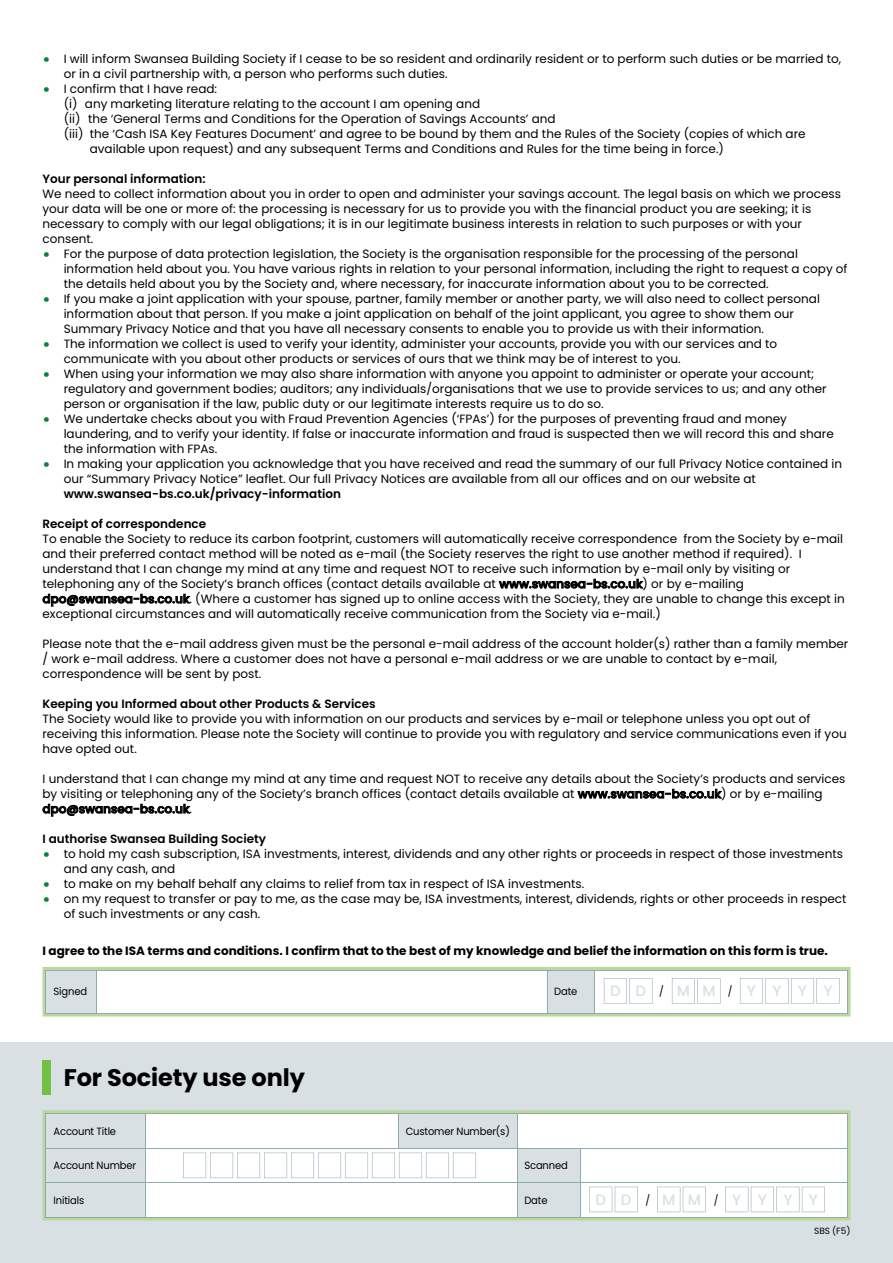
<style>
.page{position:relative;width:893px;height:1263px;background:#fff}
.page>*{position:absolute;margin:0;border:0;box-sizing:border-box;transform-origin:0 0}
.t1{font:700 24px "Poppins";letter-spacing:-.005em;color:#000}
.t2{font:500 15px "Poppins";letter-spacing:1.095em;color:#d9e0e3}
.t3{font:12px/15px "Poppins";color:#000}
.t4{font:600 12px "Poppins";color:#000}
.t5{font:700 12px "Poppins";color:#000}
.t6{font:10.5px "Poppins";letter-spacing:-.015em;color:#000;scale:.95 1}
.t7{font:9px "Poppins";color:#000}
.s1{font-size:19.5px;color:#0b8241}
.s2{font-weight:500}
.s3{font-weight:400;font-size:10.5px;color:#000}
</style>
<div class="page">
<div style="left:0;top:1042px;width:893px;height:221px;background:#d9e0e3"></div>
<svg style="left:43px;top:1110px;width:807px;height:110px;background:#b7d99f"></svg>
<div style="left:46px;top:1113px;width:100px;height:35px;background:#d9e0e3"></div>
<div style="left:146px;top:1113px;width:253px;height:35px;background:#fff"></div>
<div style="left:399px;top:1113px;width:118px;height:35px;background:#d9e0e3"></div>
<div style="left:517px;top:1113px;width:330px;height:35px;background:#fff"></div>
<div style="left:46px;top:1148px;width:100px;height:35px;background:#d9e0e3"></div>
<div style="left:146px;top:1148px;width:371px;height:35px;background:#fff"></div>
<div style="left:517px;top:1148px;width:64px;height:35px;background:#d9e0e3"></div>
<div style="left:581px;top:1148px;width:266px;height:35px;background:#fff"></div>
<div style="left:46px;top:1183px;width:100px;height:34px;background:#d9e0e3"></div>
<div style="left:146px;top:1183px;width:371px;height:34px;background:#fff"></div>
<div style="left:517px;top:1183px;width:64px;height:34px;background:#d9e0e3"></div>
<div style="left:581px;top:1183px;width:266px;height:34px;background:#fff"></div>
<hr style="left:46px;top:1113px;width:1px;height:104px;background:#90a9b1">
<hr style="left:146px;top:1113px;width:1px;height:104px;background:#90a9b1">
<hr style="left:398px;top:1113px;width:1px;height:35px;background:#90a9b1">
<hr style="left:517px;top:1113px;width:1px;height:104px;background:#90a9b1">
<hr style="left:581px;top:1148px;width:1px;height:69px;background:#90a9b1">
<hr style="left:847px;top:1113px;width:1px;height:104px;background:#90a9b1">
<hr style="left:46px;top:1113px;width:801px;height:1px;background:#90a9b1">
<hr style="left:46px;top:1148px;width:801px;height:1px;background:#90a9b1">
<hr style="left:46px;top:1182px;width:801px;height:1px;background:#90a9b1">
<hr style="left:46px;top:1217px;width:801px;height:1px;background:#90a9b1">
<svg style="left:183px;top:1152px;width:293px;height:26px"></svg>
<div style="left:43px;top:1061px;width:8px;height:34px;background:#71bf44"></div>
<svg style="left:589px;top:1187px;width:236px;height:26px"></svg>
<svg style="left:499px;top:579px;width:144px;height:9px"></svg>
<svg style="left:43px;top:594px;width:147px;height:12px"></svg>
<svg style="left:577px;top:789px;width:145px;height:9px"></svg>
<svg style="left:43px;top:804px;width:147px;height:12px"></svg>
<svg style="left:43px;top:967px;width:807px;height:49px"></svg>
<p class="t3" style="left:64px;top:53px;width:779px;text-indent:-21px"><span class="s1">•</span> I will inform Swansea Building Society if I cease to be so resident and ordinarily resident or to perform such duties or be married to, or in a civil partnership with, a person who performs such duties.</p>
<p class="t3" style="left:43px;top:83px;width:176px"><span class="s1">•</span> I confirm that I have read:</p>
<p class="t3" style="left:64px;top:98px;width:418px">(i) any marketing literature relating to the account I am opening and</p>
<p class="t3" style="left:64px;top:113px;width:493px">(ii) the ‘General Terms and Conditions for the Operation of Savings Accounts’ and</p>
<p class="t3" style="left:64px;top:128px;width:743px">(iii) the ‘Cash ISA Key Features Document’ and agree to be bound by them and the Rules of the Society (copies of which are</p>
<p class="t3" style="left:90px;top:143px;width:636px">available upon request) and any subsequent Terms and Conditions and Rules for the time being in force.)</p>
<p class="t4" style="left:43px;top:174px;width:165px">Your personal information:</p>
<p class="t3" style="left:43px;top:188px;width:800px">We need to collect information about you in order to open and administer your savings account. The legal basis on which we process your data will be one or more of: the processing is necessary for us to provide you with the financial product you are seeking; it is necessary to comply with our legal obligations; it is in our legitimate business interests in relation to such purposes or with your consent.</p>
<p class="t3" style="left:64px;top:248px;width:785px;text-indent:-21px"><span class="s1">•</span> For the purpose of data protection legislation, the Society is the organisation responsible for the processing of the personal information held about you. You have various rights in relation to your personal information, including the right to request a copy of the details held about you by the Society and, where necessary, for inaccurate information about you to be corrected.</p>
<p class="t3" style="left:64px;top:293px;width:758px;text-indent:-21px"><span class="s1">•</span> If you make a joint application with your spouse, partner, family member or another party, we will also need to collect personal information about that person. If you make a joint application on behalf of the joint applicant, you agree to show them our<br>Summary Privacy Notice and that you have all necessary consents to enable you to provide us with their information.</p>
<p class="t3" style="left:64px;top:338px;width:715px;text-indent:-21px"><span class="s1">•</span> The information we collect is used to verify your identity, administer your accounts, provide you with our services and to communicate with you about other products or services of ours that we think may be of interest to you.</p>
<p class="t3" style="left:64px;top:368px;width:764px;text-indent:-21px"><span class="s1">•</span> When using your information we may also share information with anyone you appoint to administer or operate your account; regulatory and government bodies; auditors; any individuals/organisations that we use to provide services to us; and any other person or organisation if the law, public duty or our legitimate interests require us to do so.</p>
<p class="t3" style="left:64px;top:413px;width:772px;text-indent:-21px"><span class="s1">•</span> We undertake checks about you with Fraud Prevention Agencies (‘FPAs’) for the purposes of preventing fraud and money laundering, and to verify your identity. If false or inaccurate information and fraud is suspected then we will record this and share the information with FPAs.</p>
<p class="t3" style="left:64px;top:458px;width:780px;text-indent:-21px"><span class="s1">•</span> In making your application you acknowledge that you have received and read the summary of our full Privacy Notice contained in our “Summary Privacy Notice” leaflet. Our full Privacy Notices are available from all our offices and on our website at</p>
<p class="t4" style="left:64px;top:489px;width:279px">www.swansea-bs.co.uk/privacy-information</p>
<p class="t4" style="left:43px;top:519px;width:165px">Receipt of correspondence</p>
<p class="t3" style="left:43px;top:533px;width:804px">To enable the Society to reduce its carbon footprint, customers will automatically receive correspondence from the Society by e-mail and their preferred contact method will be noted as e-mail (the Society reserves the right to use another method if required). I understand that I can change my mind at any time and request NOT to receive such information by e-mail only by visiting or telephoning any of the Society’s branch offices (contact details available at <span class="s2">www.swansea-bs.co.uk</span>) or by e-mailing <span class="s2">dpo@swansea-bs.co.uk</span>. (Where a customer has signed up to online access with the Society, they are unable to change this except in exceptional circumstances and will automatically receive communication from the Society via e-mail.)</p>
<p class="t3" style="left:43px;top:638px;width:807px">Please note that the e-mail address given must be the personal e-mail address of the account holder(s) rather than a family member / work e-mail address. Where a customer does not have a personal e-mail address or we are unable to contact by e-mail, correspondence will be sent by post.</p>
<p class="t4" style="left:43px;top:699px;width:335px">Keeping you Informed about other Products &amp; Services</p>
<p class="t3" style="left:43px;top:713px;width:806px">The Society would like to provide you with information on our products and services by e-mail or telephone unless you opt out of receiving this information. Please note the Society will continue to provide you with regulatory and service communications even if you have opted out.</p>
<p class="t3" style="left:43px;top:773px;width:804px">I understand that I can change my mind at any time and request NOT to receive any details about the Society’s products and services by visiting or telephoning any of the Society’s branch offices (contact details available at <span class="s2">www.swansea-bs.co.uk</span>) or by e-mailing <span class="s2">dpo@swansea-bs.co.uk</span>.</p>
<p class="t4" style="left:43px;top:834px;width:225px">I authorise Swansea Building Society</p>
<p class="t3" style="left:64px;top:848px;width:781px;text-indent:-21px"><span class="s1">•</span> to hold my cash subscription, ISA investments, interest, dividends and any other rights or proceeds in respect of those investments and any cash, and</p>
<p class="t3" style="left:43px;top:878px;width:543px"><span class="s1">•</span> to make on my behalf behalf any claims to relief from tax in respect of ISA investments.</p>
<p class="t3" style="left:64px;top:893px;width:784px;text-indent:-21px"><span class="s1">•</span> on my request to transfer or pay to me, as the case may be, ISA investments, interest, dividends, rights or other proceeds in respect of such investments or any cash.</p>
<p class="t5" style="left:43px;top:946px;width:787px">I agree to the ISA terms and conditions. I confirm that to the best of my knowledge and belief the information on this form is true.</p>
<p class="t6" style="left:54px;top:988px;width:37px">Signed</p>
<p class="t6" style="left:554px;top:988px;width:26px">Date</p>
<p class="t2" style="left:610px;top:982px;width:224px">DD <span class="s3">/</span> MM<span class="s3">/</span> YYYY</p>
<h1 class="t1" style="left:64px;top:1068px;width:243px">For Society use only</h1>
<p class="t6" style="left:54px;top:1127px;width:67px">Account Title</p>
<p class="t6" style="left:406px;top:1127px;width:111px">Customer Number(s)</p>
<p class="t6" style="left:54px;top:1161px;width:89px">Account Number</p>
<p class="t6" style="left:524px;top:1161px;width:47px">Scanned</p>
<p class="t6" style="left:54px;top:1196px;width:34px">Initials</p>
<p class="t6" style="left:524px;top:1196px;width:26px">Date</p>
<p class="t6" style="left:645px;top:1196px;width:6px">/</p>
<p class="t6" style="left:714px;top:1196px;width:6px">/</p>
<p class="t2" style="left:595px;top:1191px;width:38px">D D</p>
<p class="t2" style="left:662px;top:1191px;width:40px">M M</p>
<p class="t2" style="left:732px;top:1191px;width:87px">YYYY</p>
<p class="t7" style="left:814px;top:1227px;width:38px">SBS (F5)</p>
</div>
